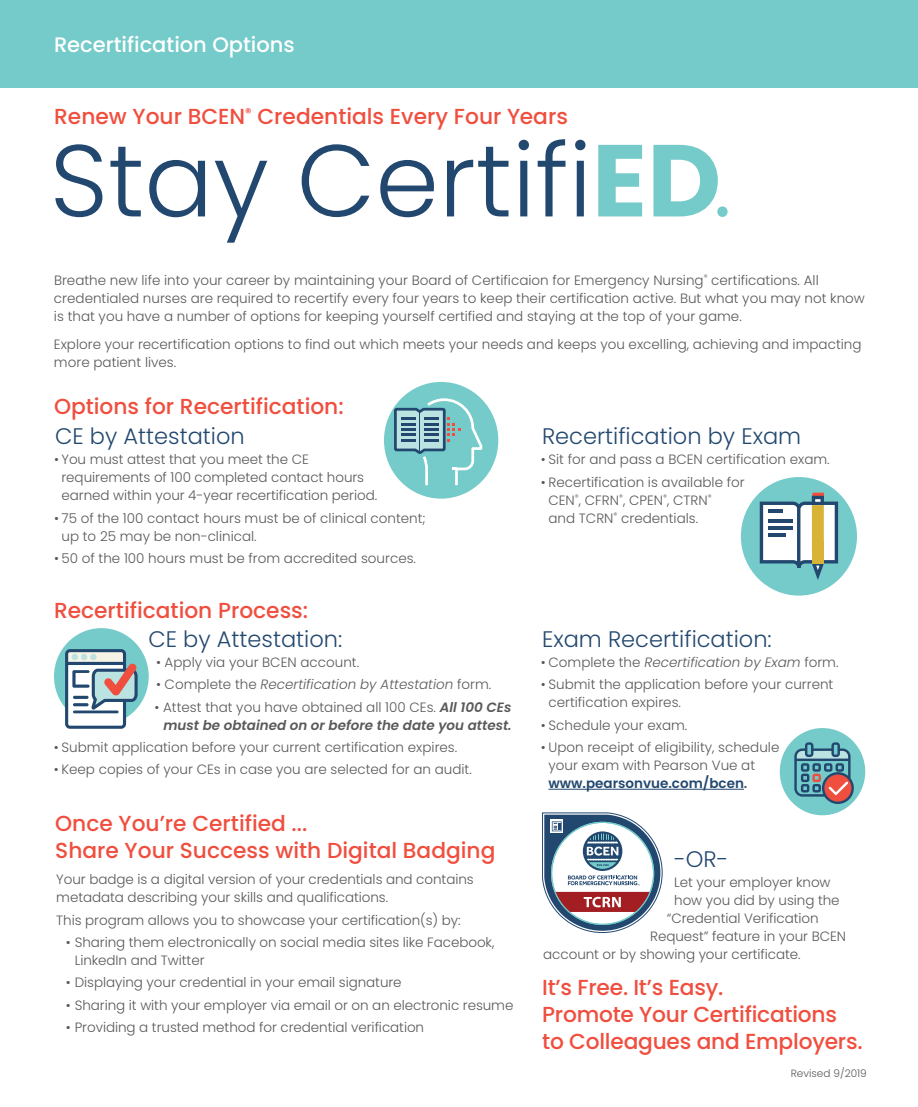
<style>
.page{position:relative;width:918px;height:1107px;background:#fff}
.page>*{position:absolute;margin:0;border:0;box-sizing:border-box;transform-origin:0 0}
.t1{font:300 102px "Poppins";color:#23486f}
.t2{font:300 22.5px "Poppins";color:#23486f}
.t3{font:500 21.75px/27px "Poppins";color:#f04e3e}
.t4{font:500 21px "Poppins";color:#fff}
.t5{font:300 13.5px/18px "Poppins";color:#58595b}
.t6{font:italic 600 13.5px/18px "Poppins";color:#58595b;text-align:right}
.t7{font:italic 300 13.5px "Poppins";color:#58595b}
.t8{font:300 10.5px "Poppins";color:#58595b}
.s1{font-weight:700;color:#74cbc9}
.s2{color:#74cbc9}
.s3{font-style:normal}
.s4{font-weight:300;font-style:normal}
.s5{font-weight:600;color:#23486f}
.s6{font-weight:600}
</style>
<div class="page">
<div style="left:0;top:0;width:918px;height:88px;background:#74cbc9"></div>
<hr style="left:548px;top:789px;width:196px;height:1px;background:#23486f">
<div style="left:384px;top:382px;width:114px;height:117px;background:#74cbc9;border-radius:50%"></div>
<svg style="left:393px;top:398px;width:89px;height:87px"></svg>
<div style="left:54px;top:628px;width:95px;height:97px;background:#74cbc9;border-radius:50%"></div>
<svg style="left:65px;top:649px;width:73px;height:80px;background:#aab6bf"></svg>
<div style="left:741px;top:477px;width:116px;height:119px;background:#74cbc9;border-radius:50%"></div>
<svg style="left:759px;top:507px;width:80px;height:57px"></svg>
<svg style="left:760px;top:493px;width:78px;height:87px"></svg>
<div style="left:780px;top:728px;width:85px;height:87px;background:#74cbc9;border-radius:50%"></div>
<svg style="left:794px;top:742px;width:60px;height:62px"></svg>
<svg style="left:542px;top:812px;width:121px;height:121px"></svg>
<h3 class="t4" style="left:54px;top:32px;width:242px">Recertification Options</h3>
<h3 class="t3" style="left:54px;top:103px;width:515px">Renew Your BCEN<sup>®</sup> Credentials Every Four Years</h3>
<h1 class="t1" style="left:50px;top:122px;width:683px">Stay Certifi<span class="s1">ED</span><span class="s2">.</span></h1>
<p class="t5" style="left:54px;top:271px;width:812px">Breathe new life into your career by maintaining your Board of Certificaion for Emergency Nursing<sup>®</sup> certifications. All credentialed nurses are required to recertify every four years to keep their certification active. But what you may not know is that you have a number of options for keeping yourself certified and staying at the top of your game.</p>
<p class="t5" style="left:54px;top:336px;width:809px">Explore your recertification options to find out which meets your needs and keeps you excelling, achieving and impacting more patient lives.</p>
<h3 class="t3" style="left:54px;top:393px;width:291px">Options for Recertification:</h3>
<h2 class="t2" style="left:55px;top:423px;width:191px">CE by Attestation</h2>
<p class="t5" style="left:61px;top:451px;width:317px;text-indent:-7px">• You must attest that you meet the CE requirements of 100 completed contact hours earned within your 4-year recertification period.</p>
<p class="t5" style="left:61px;top:509px;width:366px;text-indent:-7px">• 75 of the 100 contact hours must be of clinical content; up to 25 may be non-clinical.</p>
<p class="t5" style="left:54px;top:549px;width:364px">• 50 of the 100 hours must be from accredited sources.</p>
<h3 class="t3" style="left:54px;top:597px;width:256px">Recertification Process:</h3>
<h2 class="t2" style="left:148px;top:626px;width:195px">CE by Attestation:</h2>
<p class="t5" style="left:156px;top:653px;width:205px">• Apply via your BCEN account.</p>
<p class="t7" style="left:156px;top:677px;width:337px"><span class="s3">• Complete the</span> Recertification by Attestation <span class="s3">form.</span></p>
<p class="t6" style="left:155px;top:698px;width:359px"><span class="s4">• Attest that you have obtained all 100 CEs.</span> All 100 CEs must be obtained on or before the date you attest.</p>
<p class="t5" style="left:54px;top:738px;width:405px">• Submit application before your current certification expires.</p>
<p class="t5" style="left:54px;top:761px;width:419px">• Keep copies of your CEs in case you are selected for an audit.</p>
<h3 class="t3" style="left:55px;top:810px;width:442px">Once You’re Certified ...<br>Share Your Success with Digital Badging</h3>
<p class="t5" style="left:56px;top:871px;width:419px">Your badge is a digital version of your credentials and contains metadata describing your skills and qualifications.</p>
<p class="t5" style="left:56px;top:911px;width:406px">This program allows you to showcase your certification(s) by:</p>
<p class="t5" style="left:75px;top:933px;width:421px;text-indent:-9px">• Sharing them electronically on social media sites like Facebook,<br>LinkedIn and Twitter</p>
<p class="t5" style="left:66px;top:974px;width:337px">• Displaying your credential in your email signature</p>
<p class="t5" style="left:66px;top:996px;width:449px">• Sharing it with your employer via email or on an electronic resume</p>
<p class="t5" style="left:66px;top:1018px;width:360px">• Providing a trusted method for credential verification</p>
<h2 class="t2" style="left:542px;top:423px;width:261px">Recertification by Exam</h2>
<p class="t5" style="left:541px;top:451px;width:290px">• Sit for and pass a BCEN certification exam.</p>
<p class="t5" style="left:548px;top:473px;width:198px;text-indent:-7px">• Recertification is available for<br>CEN<sup>®</sup>, CFRN<sup>®</sup>, CPEN<sup>®</sup>, CTRN<sup>®<br></sup>and TCRN<sup>®</sup> credentials.</p>
<h2 class="t2" style="left:542px;top:626px;width:231px">Exam Recertification:</h2>
<p class="t7" style="left:541px;top:654px;width:299px"><span class="s3">• Complete the</span> Recertification by Exam <span class="s3">form.</span></p>
<p class="t5" style="left:548px;top:676px;width:286px;text-indent:-7px">• Submit the application before your current certification expires.</p>
<p class="t5" style="left:541px;top:716px;width:148px">• Schedule your exam.</p>
<p class="t5" style="left:548px;top:738px;width:232px;text-indent:-7px">• Upon receipt of eligibility, schedule your exam with Pearson Vue at <span class="s5">www.pearsonvue.com/bcen</span><span class="s6">.</span></p>
<h2 class="t2" style="left:674px;top:846px;width:56px">-OR-</h2>
<p class="t5" style="left:674px;top:874px;width:158px">Let your employer know</p>
<p class="t5" style="left:674px;top:892px;width:167px">how you did by using the</p>
<p class="t5" style="left:667px;top:910px;width:153px">“Credential Verification</p>
<p class="t5" style="left:650px;top:928px;width:197px">Request” feature in your BCEN</p>
<p class="t5" style="left:543px;top:946px;width:259px">account or by showing your certificate.</p>
<h3 class="t3" style="left:542px;top:974px;width:322px">It’s Free. It’s Easy.<br>Promote Your Certifications to Colleagues and Employers.</h3>
<p class="t8" style="left:791px;top:1067px;width:77px">Revised 9/2019</p>
</div>
